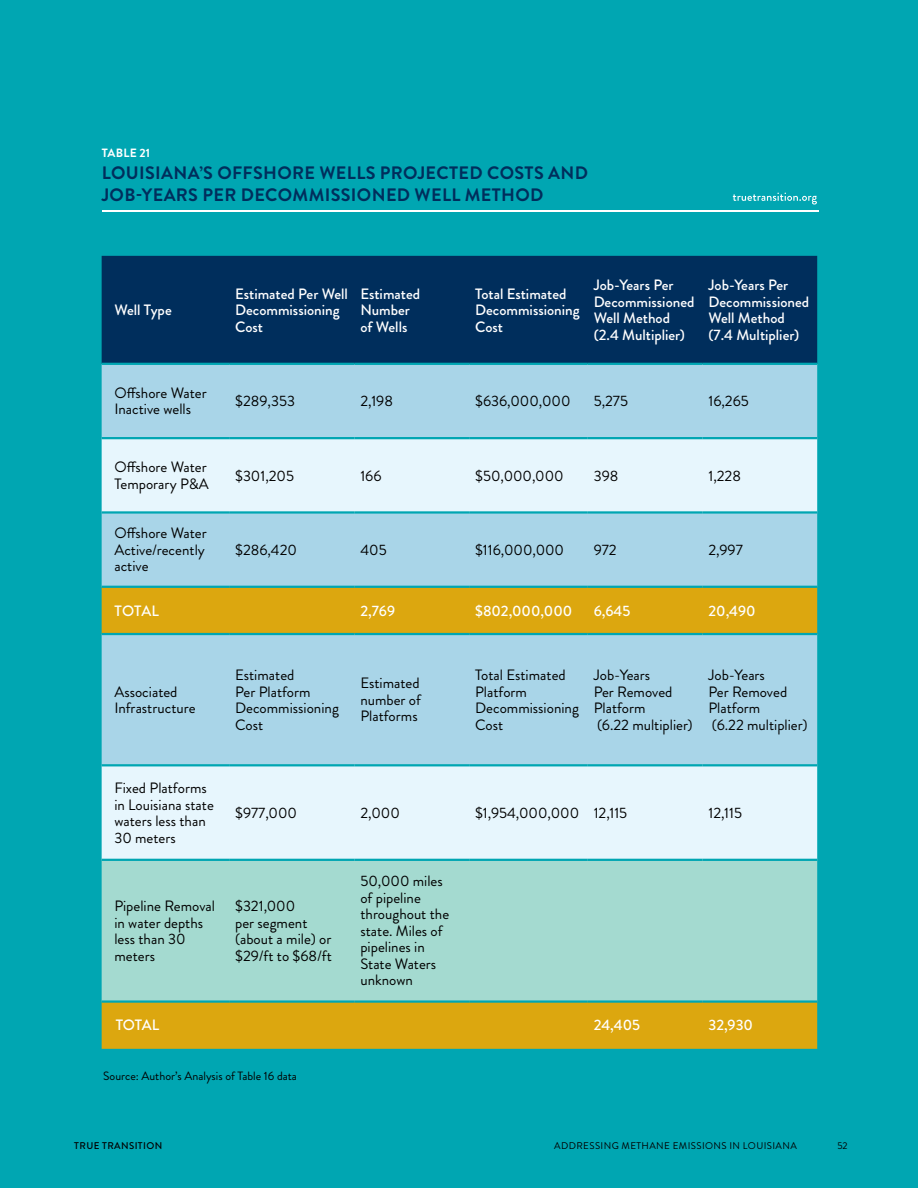
<style>
.page{position:relative;width:918px;height:1188px;background:#00a6b2}
.page>*{position:absolute;margin:0;border:0;box-sizing:border-box;transform-origin:0 0}
.t1{font:700 18px/22.2px "Brandon Grotesque";letter-spacing:.02em;color:#002e5c}
.t2{font:15px/16.5px "Brandon Grotesque";color:#000}
.t3{font:500 15px/16.5px "Brandon Grotesque";color:#fff}
.t4{font:12px "Brandon Grotesque";color:#000}
.t5{font:700 12px "Brandon Grotesque";letter-spacing:.02em;color:#fff}
.t6{font:9.75px "Brandon Grotesque";letter-spacing:.04em;color:#000}
.t7{font:500 9.75px "Brandon Grotesque";letter-spacing:.04em;color:#000}
</style>
<div class="page">
<svg style="left:733px;top:193px;width:84px;height:12px"></svg>
<hr style="left:102px;top:210px;width:716px;height:1px;background:#fff">
<div style="left:102px;top:256px;width:715px;height:107px;background:#002e5c"></div>
<div style="left:102px;top:365px;width:715px;height:72px;background:#a9d5e8"></div>
<svg style="left:102px;top:439px;width:715px;height:147px;background:#c7e5f2"></svg>
<svg style="left:102px;top:588px;width:715px;height:461px;background:#c9d1af"></svg>
<div style="left:102px;top:861px;width:715px;height:139px;background:#a4dad0"></div>
<hr style="left:102px;top:511px;width:127px;height:3px;background:#00a6b2">
<hr style="left:229px;top:511px;width:125px;height:3px;background:#00a6b2">
<hr style="left:354px;top:511px;width:115px;height:3px;background:#00a6b2">
<hr style="left:469px;top:511px;width:119px;height:3px;background:#00a6b2">
<hr style="left:588px;top:511px;width:114px;height:3px;background:#00a6b2">
<hr style="left:702px;top:511px;width:115px;height:3px;background:#00a6b2">
<hr style="left:102px;top:764px;width:127px;height:2px;background:#00a6b2">
<hr style="left:229px;top:764px;width:125px;height:2px;background:#00a6b2">
<hr style="left:354px;top:764px;width:115px;height:2px;background:#00a6b2">
<hr style="left:469px;top:764px;width:119px;height:2px;background:#00a6b2">
<hr style="left:588px;top:764px;width:114px;height:2px;background:#00a6b2">
<hr style="left:702px;top:764px;width:115px;height:2px;background:#00a6b2">
<hr style="left:102px;top:859px;width:127px;height:2px;background:#00a6b2">
<hr style="left:229px;top:859px;width:125px;height:2px;background:#00a6b2">
<hr style="left:354px;top:859px;width:115px;height:2px;background:#00a6b2">
<hr style="left:469px;top:859px;width:119px;height:2px;background:#00a6b2">
<hr style="left:588px;top:859px;width:114px;height:2px;background:#00a6b2">
<hr style="left:702px;top:859px;width:115px;height:2px;background:#00a6b2">
<hr style="left:102px;top:1000px;width:127px;height:3px;background:#00a6b2">
<hr style="left:229px;top:1000px;width:125px;height:3px;background:#00a6b2">
<hr style="left:354px;top:1000px;width:115px;height:3px;background:#00a6b2">
<hr style="left:469px;top:1000px;width:119px;height:3px;background:#00a6b2">
<hr style="left:588px;top:1000px;width:114px;height:3px;background:#00a6b2">
<hr style="left:702px;top:1000px;width:115px;height:3px;background:#00a6b2">
<hr style="left:102px;top:633px;width:127px;height:2px;background:#00a6b2">
<hr style="left:229px;top:633px;width:125px;height:2px;background:#00a6b2">
<hr style="left:354px;top:633px;width:115px;height:2px;background:#00a6b2">
<hr style="left:469px;top:633px;width:119px;height:2px;background:#00a6b2">
<hr style="left:588px;top:633px;width:114px;height:2px;background:#00a6b2">
<hr style="left:702px;top:633px;width:115px;height:2px;background:#00a6b2">
<p class="t5" style="left:102px;top:144px;width:50px">TABLE 21</p>
<p class="t1" style="left:102px;top:162px;width:488px">LOUISIANA’S OFFSHORE WELLS PROJECTED COSTS AND<br>JOB-YEARS PER DECOMMISSIONED WELL METHOD</p>
<p class="t3" style="left:114px;top:302px;width:59px">Well Type</p>
<p class="t3" style="left:235px;top:285px;width:114px">Estimated Per Well<br>Decommissioning<br>Cost</p>
<p class="t3" style="left:360px;top:285px;width:61px">Estimated<br>Number of Wells</p>
<p class="t3" style="left:475px;top:285px;width:106px">Total Estimated<br>Decommissioning<br>Cost</p>
<p class="t3" style="left:594px;top:277px;width:102px">Job-Years Per<br>Decommissioned<br>Well Method (2.4 Multiplier)</p>
<p class="t3" style="left:708px;top:277px;width:102px">Job-Years Per<br>Decommissioned<br>Well Method (7.4 Multiplier)</p>
<p class="t2" style="left:114px;top:385px;width:94px">Offshore Water<br>Inactive wells</p>
<p class="t2" style="left:235px;top:393px;width:61px">$289,353</p>
<p class="t2" style="left:360px;top:393px;width:34px">2,198</p>
<p class="t2" style="left:475px;top:393px;width:97px">$636,000,000</p>
<p class="t2" style="left:594px;top:393px;width:36px">5,275</p>
<p class="t2" style="left:708px;top:393px;width:42px">16,265</p>
<p class="t2" style="left:114px;top:459px;width:96px">Offshore Water<br>Temporary P&amp;A</p>
<p class="t2" style="left:235px;top:467px;width:60px">$301,205</p>
<p class="t2" style="left:360px;top:467px;width:23px">166</p>
<p class="t2" style="left:475px;top:467px;width:90px">$50,000,000</p>
<p class="t2" style="left:594px;top:467px;width:26px">398</p>
<p class="t2" style="left:708px;top:467px;width:34px">1,228</p>
<p class="t2" style="left:114px;top:525px;width:94px">Offshore Water<br>Active/recently active</p>
<p class="t2" style="left:235px;top:542px;width:63px">$286,420</p>
<p class="t2" style="left:360px;top:542px;width:28px">405</p>
<p class="t2" style="left:475px;top:542px;width:90px">$116,000,000</p>
<p class="t2" style="left:594px;top:542px;width:24px">972</p>
<p class="t2" style="left:708px;top:542px;width:36px">2,997</p>
<p class="t3" style="left:115px;top:602px;width:46px">TOTAL</p>
<p class="t3" style="left:360px;top:602px;width:36px">2,769</p>
<p class="t3" style="left:475px;top:602px;width:99px">$802,000,000</p>
<p class="t3" style="left:594px;top:602px;width:38px">6,645</p>
<p class="t3" style="left:708px;top:602px;width:49px">20,490</p>
<p class="t2" style="left:114px;top:683px;width:83px">Associated<br>Infrastructure</p>
<p class="t2" style="left:114px;top:780px;width:101px">Fixed Platforms in Louisiana state waters less than<br>30 meters</p>
<p class="t2" style="left:235px;top:667px;width:105px">Estimated<br>Per Platform<br>Decommissioning<br>Cost</p>
<p class="t2" style="left:360px;top:675px;width:62px;text-align:justify">Estimated number of Platforms</p>
<p class="t2" style="left:475px;top:667px;width:105px">Total Estimated<br>Platform<br>Decommissioning<br>Cost</p>
<p class="t2" style="left:594px;top:667px;width:101px">Job-Years<br>Per Removed<br>Platform<br>(6.22 multiplier)</p>
<p class="t2" style="left:708px;top:667px;width:101px">Job-Years<br>Per Removed<br>Platform<br>(6.22 multiplier)</p>
<p class="t2" style="left:235px;top:805px;width:63px">$977,000</p>
<p class="t2" style="left:360px;top:805px;width:41px">2,000</p>
<p class="t2" style="left:475px;top:805px;width:154px">$1,954,000,000 12,115</p>
<p class="t2" style="left:708px;top:805px;width:35px">12,115</p>
<p class="t2" style="left:114px;top:898px;width:102px">Pipeline Removal in water depths less than 30 meters</p>
<p class="t2" style="left:235px;top:898px;width:98px">$321,000<br>per segment (about a mile) or $29/ft to $68/ft</p>
<p class="t2" style="left:360px;top:873px;width:90px">50,000 miles of pipeline throughout the state. Miles of pipelines in<br>State Waters unknown</p>
<p class="t3" style="left:116px;top:1017px;width:45px">TOTAL</p>
<p class="t3" style="left:594px;top:1017px;width:48px">24,405</p>
<p class="t3" style="left:708px;top:1017px;width:46px">32,930</p>
<p class="t4" style="left:103px;top:1068px;width:195px">Source: Author’s Analysis of Table 16 data</p>
<p class="t7" style="left:74px;top:1138px;width:89px">TRUE TRANSITION</p>
<p class="t6" style="left:554px;top:1138px;width:244px">ADDRESSING METHANE EMISSIONS IN LOUISIANA</p>
<p class="t6" style="left:837px;top:1138px;width:12px">52</p>
</div>
